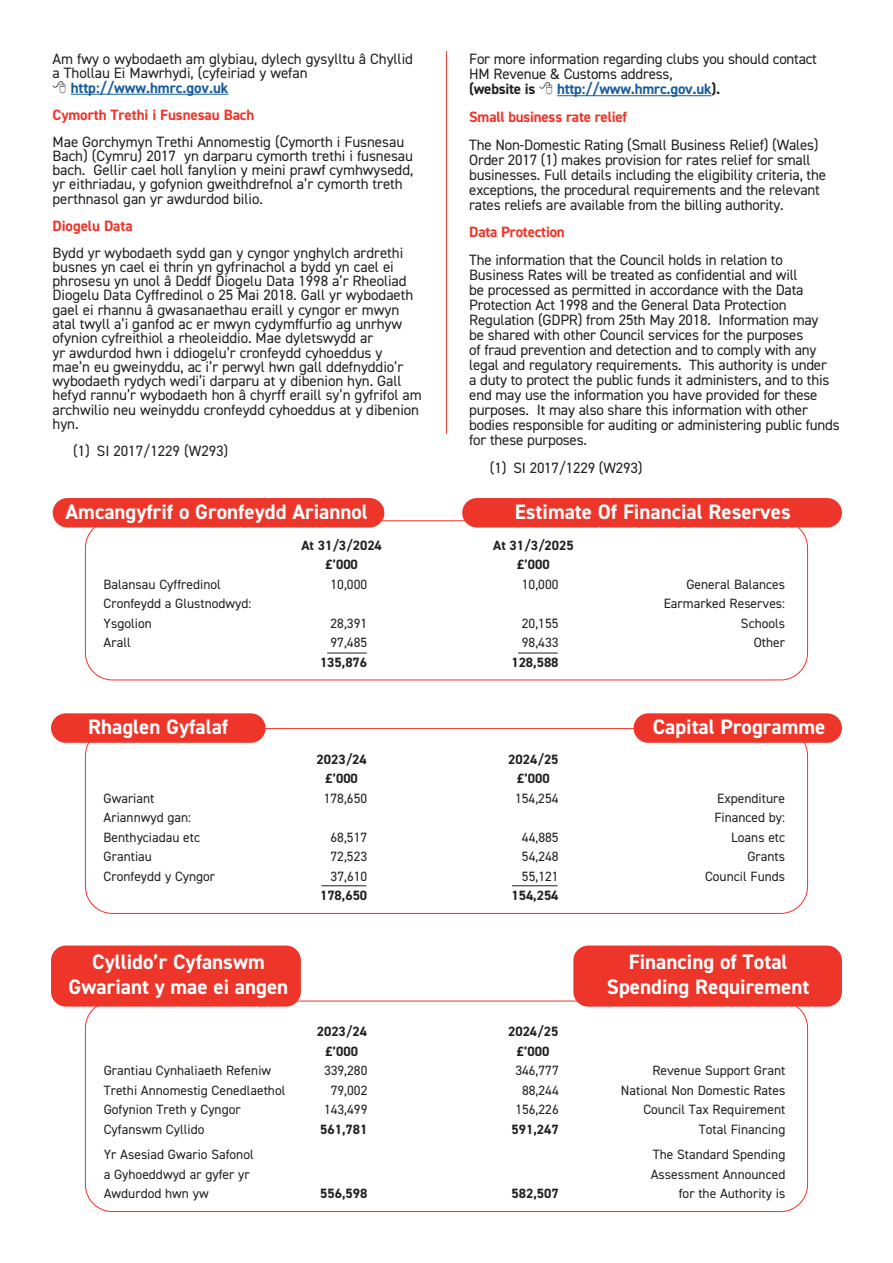
<style>
.page{position:relative;width:893px;height:1263px;background:#fff}
.page>*{position:absolute;margin:0;border:0;box-sizing:border-box;transform-origin:0 0}
.t1{font:700 21px/25.2px "DIN2014";color:#fff;text-align:center}
.t2{font:15px/15px "DIN2014";letter-spacing:-.015em;color:#231f20}
.t3{font:700 15px/27.8px "DIN2014";letter-spacing:-.015em;color:#ee3529}
.t4{font:700 15px "DIN2014";letter-spacing:-.005em;color:#175d9e}
.t5{font:700 15px "DIN2014";letter-spacing:-.015em;color:#231f20}
.t6{font:13.5px "DIN2014";color:#231f20}
.t7{font:700 13.5px "DIN2014";color:#231f20}
.s1{color:#175d9e}
.s2{color:#231f20}
</style>
<div class="page">
<div style="left:53px;top:498px;width:331px;height:29px;background:#ee3529;border-radius:15px"></div>
<div style="left:51px;top:713px;width:215px;height:30px;background:#ee3529;border-radius:15px"></div>
<div style="left:51px;top:945px;width:250px;height:62px;background:#ee3529;border-radius:15px"></div>
<div style="left:573px;top:945px;width:269px;height:62px;background:#ee3529;border-radius:15px"></div>
<div style="left:462px;top:498px;width:380px;height:29px;background:#ee3529;border-radius:15px"></div>
<div style="left:634px;top:713px;width:208px;height:30px;background:#ee3529;border-radius:15px"></div>
<hr style="left:327px;top:653px;width:40px;height:1px;background:#231f20">
<hr style="left:321px;top:885px;width:45px;height:1px;background:#231f20">
<hr style="left:512px;top:885px;width:46px;height:1px;background:#231f20">
<hr style="left:518px;top:653px;width:40px;height:1px;background:#231f20">
<hr style="left:557px;top:95px;width:154px;height:1px;background:#175d9e">
<hr style="left:71px;top:94px;width:157px;height:1px;background:#175d9e">
<hr style="left:446px;top:51px;width:1px;height:383px;background:#ee3529">
<p class="t2" style="left:53px;top:52px;width:362px;line-height:14.2px">Am fwy o wybodaeth am glybiau, dylech gysylltu â Chyllid a Thollau Ei Mawrhydi, (cyfeiriad y wefan</p>
<p class="t4" style="left:71px;top:78px;width:159px">http://www.hmrc.gov.uk</p>
<p class="t3" style="left:53px;top:100px;width:203px">Cymorth Trethi i Fusnesau Bach</p>
<p class="t2" style="left:53px;top:134px;width:362px;line-height:14.2px">Mae Gorchymyn Trethi Annomestig (Cymorth i Fusnesau Bach) (Cymru) 2017 yn darparu cymorth trethi i fusnesau bach. Gellir cael holl fanylion y meini prawf cymhwysedd, yr eithriadau, y gofynion gweithdrefnol a’r cymorth treth perthnasol gan yr awdurdod bilio.</p>
<p class="t3" style="left:53px;top:211px;width:82px">Diogelu Data</p>
<p class="t2" style="left:53px;top:245px;width:371px;line-height:14.2px">Bydd yr wybodaeth sydd gan y cyngor ynghylch ardrethi busnes yn cael ei thrin yn gyfrinachol a bydd yn cael ei phrosesu yn unol â Deddf Diogelu Data 1998 a’r Rheoliad Diogelu Data Cyffredinol o 25 Mai 2018. Gall yr wybodaeth gael ei rhannu â gwasanaethau eraill y cyngor er mwyn atal twyll a’i ganfod ac er mwyn cydymffurfio ag unrhyw ofynion cyfreithiol a rheoleiddio. Mae dyletswydd ar<br>yr awdurdod hwn i ddiogelu’r cronfeydd cyhoeddus y mae’n eu gweinyddu, ac i’r perwyl hwn gall ddefnyddio’r wybodaeth rydych wedi’i darparu at y dibenion hyn. Gall hefyd rannu’r wybodaeth hon â chyrff eraill sy’n gyfrifol am archwilio neu weinyddu cronfeydd cyhoeddus at y dibenion hyn.</p>
<p class="t2" style="left:73px;top:443px;width:157px">(1) SI 2017/1229 (W293)</p>
<p class="t2" style="left:469px;top:51px;width:349px">For more information regarding clubs you should contact<br>HM Revenue &amp; Customs address,</p>
<p class="t5" style="left:469px;top:79px;width:68px">(website is</p>
<p class="t3" style="left:469px;top:75px;width:252px;text-indent:88px"><span class="s1">http://www.hmrc.gov.uk</span><span class="s2">).<br></span>Small business rate relief</p>
<p class="t2" style="left:469px;top:137px;width:358px">The Non-Domestic Rating (Small Business Relief) (Wales)<br>Order 2017 (1) makes provision for rates relief for small businesses. Full details including the eligibility criteria, the exceptions, the procedural requirements and the relevant rates reliefs are available from the billing authority.</p>
<p class="t3" style="left:469px;top:218px;width:97px">Data Protection</p>
<p class="t2" style="left:469px;top:252px;width:372px">The information that the Council holds in relation to Business Rates will be treated as confidential and will<br>be processed as permitted in accordance with the Data Protection Act 1998 and the General Data Protection Regulation (GDPR) from 25th May 2018. Information may<br>be shared with other Council services for the purposes<br>of fraud prevention and detection and to comply with any legal and regulatory requirements. This authority is under<br>a duty to protect the public funds it administers, and to this end may use the information you have provided for these purposes. It may also share this information with other bodies responsible for auditing or administering public funds for these purposes.</p>
<p class="t2" style="left:490px;top:460px;width:154px">(1) SI 2017/1229 (W293)</p>
<h1 class="t1" style="left:66px;top:499px;width:304px">Amcangyfrif o Gronfeydd Ariannol</h1>
<p class="t7" style="left:301px;top:536px;width:82px">At 31/3/2024</p>
<p class="t7" style="left:493px;top:536px;width:82px">At 31/3/2025</p>
<p class="t7" style="left:325px;top:556px;width:34px">£’000</p>
<p class="t7" style="left:517px;top:556px;width:34px">£’000</p>
<p class="t6" style="left:104px;top:576px;width:119px">Balansau Cyffredinol</p>
<p class="t6" style="left:331px;top:576px;width:38px">10,000</p>
<p class="t6" style="left:522px;top:576px;width:38px">10,000</p>
<p class="t6" style="left:686px;top:576px;width:100px">General Balances</p>
<p class="t6" style="left:104px;top:595px;width:150px">Cronfeydd a Glustnodwyd:</p>
<p class="t6" style="left:664px;top:595px;width:123px">Earmarked Reserves:</p>
<p class="t6" style="left:104px;top:615px;width:50px">Ysgolion</p>
<p class="t6" style="left:331px;top:615px;width:38px">28,391</p>
<p class="t6" style="left:522px;top:615px;width:38px">20,155</p>
<p class="t6" style="left:741px;top:615px;width:46px">Schools</p>
<p class="t6" style="left:104px;top:634px;width:29px">Arall</p>
<p class="t6" style="left:331px;top:634px;width:38px">97,485</p>
<p class="t6" style="left:522px;top:634px;width:38px">98,433</p>
<p class="t6" style="left:754px;top:634px;width:33px">Other</p>
<p class="t7" style="left:320px;top:653px;width:49px">135,876</p>
<p class="t7" style="left:511px;top:653px;width:49px">128,588</p>
<h1 class="t1" style="left:515px;top:499px;width:277px">Estimate Of Financial Reserves</h1>
<h1 class="t1" style="left:88px;top:714px;width:142px">Rhaglen Gyfalaf</h1>
<p class="t7" style="left:317px;top:750px;width:52px">2023/24</p>
<p class="t7" style="left:508px;top:750px;width:52px">2024/25</p>
<p class="t7" style="left:325px;top:769px;width:34px">£’000</p>
<p class="t7" style="left:517px;top:769px;width:34px">£’000</p>
<h1 class="t1" style="left:653px;top:714px;width:174px">Capital Programme</h1>
<p class="t6" style="left:104px;top:789px;width:52px">Gwariant</p>
<p class="t6" style="left:324px;top:789px;width:45px">178,650</p>
<p class="t6" style="left:515px;top:789px;width:45px">154,254</p>
<p class="t6" style="left:717px;top:789px;width:70px">Expenditure</p>
<p class="t6" style="left:104px;top:809px;width:89px">Ariannwyd gan:</p>
<p class="t6" style="left:714px;top:809px;width:72px">Financed by:</p>
<p class="t6" style="left:104px;top:828px;width:98px">Benthyciadau etc</p>
<p class="t6" style="left:331px;top:828px;width:38px">68,517</p>
<p class="t6" style="left:522px;top:828px;width:38px">44,885</p>
<p class="t6" style="left:731px;top:828px;width:56px">Loans etc</p>
<p class="t6" style="left:104px;top:848px;width:50px">Grantiau</p>
<p class="t6" style="left:331px;top:848px;width:38px">72,523</p>
<p class="t6" style="left:522px;top:848px;width:38px">54,248</p>
<p class="t6" style="left:747px;top:848px;width:39px">Grants</p>
<p class="t6" style="left:104px;top:867px;width:113px">Cronfeydd y Cyngor</p>
<p class="t6" style="left:331px;top:867px;width:38px">37,610</p>
<p class="t6" style="left:522px;top:867px;width:38px">55,121</p>
<p class="t6" style="left:705px;top:867px;width:82px">Council Funds</p>
<p class="t7" style="left:320px;top:886px;width:49px">178,650</p>
<p class="t7" style="left:511px;top:886px;width:49px">154,254</p>
<h1 class="t1" style="left:69px;top:948px;width:221px">Cyllido’r Cyfanswm<br>Gwariant y mae ei angen</h1>
<h1 class="t1" style="left:607px;top:948px;width:204px">Financing of Total<br>Spending Requirement</h1>
<p class="t7" style="left:317px;top:1022px;width:52px">2023/24</p>
<p class="t7" style="left:508px;top:1022px;width:52px">2024/25</p>
<p class="t7" style="left:326px;top:1042px;width:34px">£’000</p>
<p class="t7" style="left:517px;top:1042px;width:34px">£’000</p>
<p class="t6" style="left:104px;top:1062px;width:169px">Grantiau Cynhaliaeth Refeniw</p>
<p class="t6" style="left:324px;top:1062px;width:45px">339,280</p>
<p class="t6" style="left:515px;top:1062px;width:45px">346,777</p>
<p class="t6" style="left:652px;top:1062px;width:134px">Revenue Support Grant</p>
<p class="t6" style="left:104px;top:1081px;width:183px">Trethi Annomestig Cenedlaethol</p>
<p class="t6" style="left:331px;top:1081px;width:38px">79,002</p>
<p class="t6" style="left:522px;top:1081px;width:38px">88,244</p>
<p class="t6" style="left:621px;top:1081px;width:166px">National Non Domestic Rates</p>
<p class="t6" style="left:104px;top:1101px;width:139px">Gofynion Treth y Cyngor</p>
<p class="t6" style="left:324px;top:1101px;width:45px">143,499</p>
<p class="t6" style="left:515px;top:1101px;width:45px">156,226</p>
<p class="t6" style="left:643px;top:1101px;width:143px">Council Tax Requirement</p>
<p class="t6" style="left:104px;top:1120px;width:102px">Cyfanswm Cyllido</p>
<p class="t7" style="left:320px;top:1120px;width:49px">561,781</p>
<p class="t7" style="left:512px;top:1120px;width:49px">591,247</p>
<p class="t6" style="left:699px;top:1120px;width:88px">Total Financing</p>
<p class="t6" style="left:104px;top:1146px;width:151px">Yr Asesiad Gwario Safonol</p>
<p class="t6" style="left:653px;top:1146px;width:134px">The Standard Spending</p>
<p class="t6" style="left:104px;top:1166px;width:148px">a Gyhoeddwyd ar gyfer yr</p>
<p class="t6" style="left:651px;top:1166px;width:136px">Assessment Announced</p>
<p class="t6" style="left:104px;top:1185px;width:106px">Awdurdod hwn yw</p>
<p class="t7" style="left:320px;top:1185px;width:49px">556,598</p>
<p class="t7" style="left:512px;top:1185px;width:49px">582,507</p>
<p class="t6" style="left:679px;top:1185px;width:108px">for the Authority is</p>
</div>
